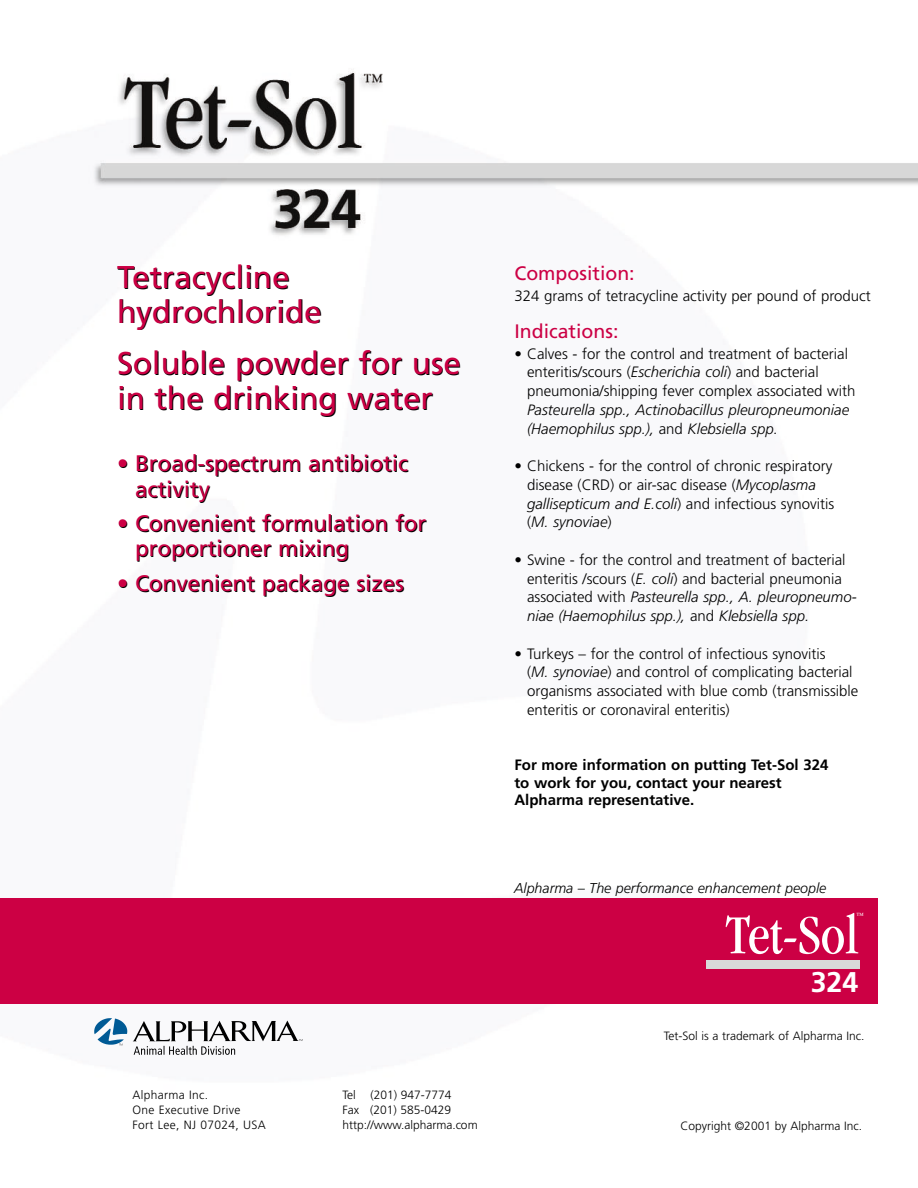
<style>
.page{position:relative;width:918px;height:1188px;background:#fff}
.page>*{position:absolute;margin:0;border:0;box-sizing:border-box;transform-origin:0 0}
.t1{font:condensed 57px "Garamond";color:#fff}
.t2{font:31.5px/34.5px "Frutiger";color:#c04}
.t3{font:700 28.5px "Frutiger";color:#fff}
.t4{font:22.5px/25.5px "Frutiger";color:#c04}
.t5{font:19.5px "Frutiger";color:#c04}
.t6{font:300 15px/18.8px "Frutiger";color:#000}
.t7{font:700 15px/17.2px "Frutiger";color:#000}
.t8{font:italic 300 15px/18.8px "Frutiger";color:#000}
.t9{font:italic 300 14.25px "Frutiger";color:#000}
.t10{font:300 12px/15px "Frutiger";color:#000}
.t11{font:300 12px/15px "Frutiger";letter-spacing:.03em;color:#000}
.t12{font:condensed 8.25px "Garamond";color:#fff}
.s1{font-style:italic}
.s2{font-style:normal}
</style>
<div class="page">
<img style="left:94px;top:69px;width:824px;height:973px">
<div style="left:0;top:898px;width:877px;height:106px;background:#c04"></div>
<div style="left:706px;top:960px;width:154px;height:9px;background:#d9d9d9"></div>
<svg style="left:94px;top:1018px;width:33px;height:28px"></svg>
<svg style="left:133px;top:1021px;width:170px;height:34px"></svg>
<h2 class="t2" style="left:117px;top:262px;width:206px">Tetracycline hydrochloride</h2>
<h2 class="t2" style="left:117px;top:349px;width:345px">Soluble powder for use in the drinking water</h2>
<h3 class="t4" style="left:135px;top:453px;width:275px;text-indent:-18px">• Broad-spectrum antibiotic activity</h3>
<h3 class="t4" style="left:135px;top:512px;width:293px;text-indent:-18px">• Convenient formulation for proportioner mixing</h3>
<h3 class="t4" style="left:117px;top:572px;width:288px">• Convenient package sizes</h3>
<p class="t11" style="left:133px;top:1089px;width:135px">Alpharma Inc.<br>One Executive Drive<br>Fort Lee, NJ 07024, USA</p>
<p class="t10" style="left:342px;top:1089px;width:137px">Tel (201) 947-7774<br>Fax (201) 585-0429 http://www.alpharma.com</p>
<h3 class="t5" style="left:514px;top:266px;width:122px">Composition:</h3>
<p class="t6" style="left:514px;top:288px;width:358px">324 grams of tetracycline activity per pound of product</p>
<h3 class="t5" style="left:514px;top:323px;width:105px">Indications:</h3>
<p class="t6" style="left:527px;top:345px;width:330px;text-indent:-13px">• Calves - for the control and treatment of bacterial enteritis/scours (<span class="s1">Escherichia coli</span>) and bacterial pneumonia/shipping fever complex associated with</p>
<p class="t8" style="left:527px;top:401px;width:324px">Pasteurella spp., Actinobacillus pleuropneumoniae (Haemophilus spp.), <span class="s2">and</span> Klebsiella spp.</p>
<p class="t6" style="left:527px;top:458px;width:309px;text-indent:-13px">• Chickens - for the control of chronic respiratory disease (CRD) or air-sac disease (<span class="s1">Mycoplasma gallisepticum and E.coli</span>) and infectious synovitis (<span class="s1">M. synoviae</span>)</p>
<p class="t6" style="left:527px;top:551px;width:331px;text-indent:-13px">• Swine - for the control and treatment of bacterial enteritis /scours (<span class="s1">E. coli</span>) and bacterial pneumonia associated with <span class="s1">Pasteurella spp., A. pleuropneumo&shy;niae (Haemophilus spp.),</span> and <span class="s1">Klebsiella spp.</span></p>
<p class="t6" style="left:527px;top:645px;width:333px;text-indent:-13px">• Turkeys – for the control of infectious synovitis<br>(<span class="s1">M. synoviae</span>) and control of complicating bacterial organisms associated with blue comb (transmissible enteritis or coronaviral enteritis)</p>
<p class="t7" style="left:514px;top:758px;width:315px">For more information on putting Tet-Sol 324 to work for you, contact your nearest<br>Alpharma representative.</p>
<p class="t9" style="left:514px;top:882px;width:314px">Alpharma – The performance enhancement people</p>
<h1 class="t1" style="left:725px;top:913px;width:134px">Tet-Sol</h1>
<h3 class="t3" style="left:811px;top:971px;width:49px">324</h3>
<p class="t12" style="left:856px;top:912px;width:10px">™</p>
<p class="t10" style="left:664px;top:1029px;width:202px">Tet-Sol is a trademark of Alpharma Inc.</p>
<p class="t10" style="left:680px;top:1119px;width:183px">Copyright ©2001 by Alpharma Inc.</p>
</div>
